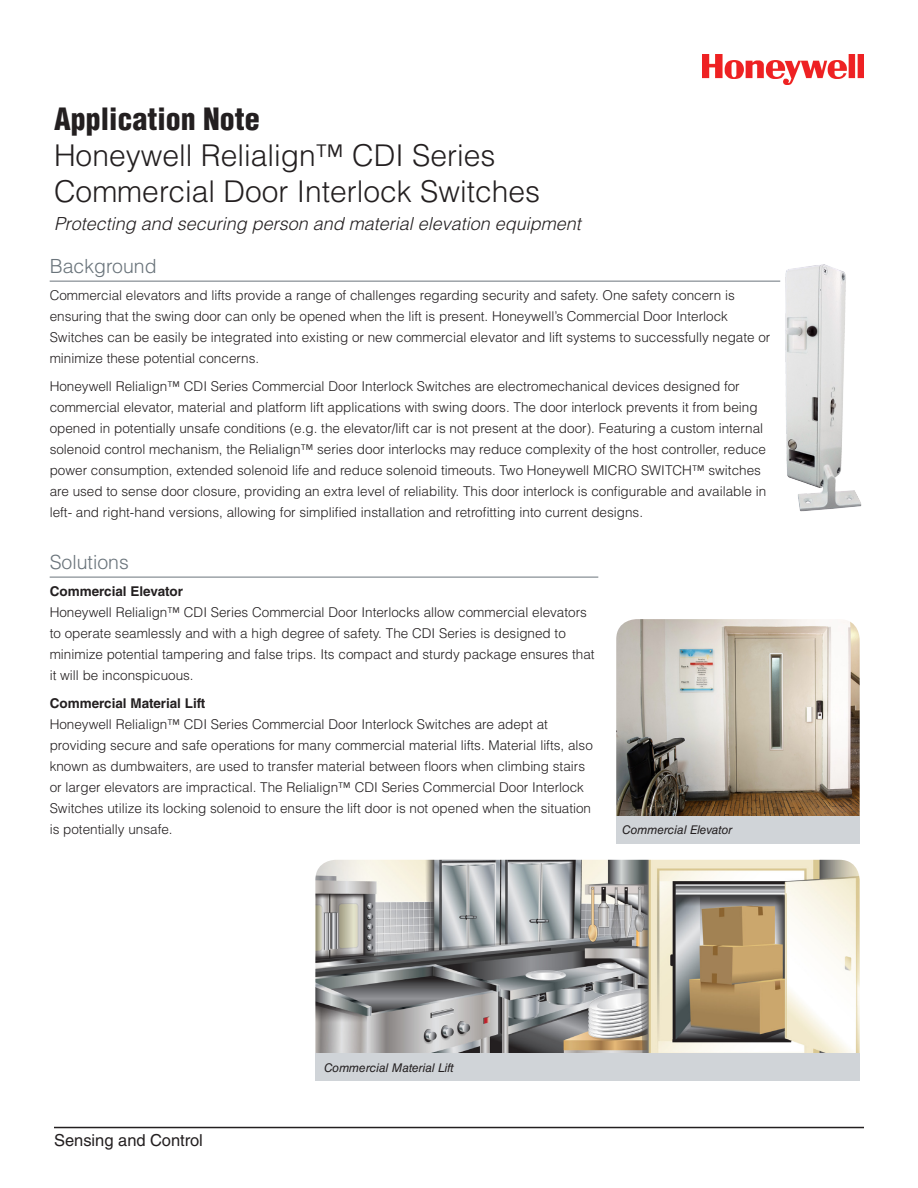
<style>
.page{position:relative;width:918px;height:1188px;background:#fff}
.page>*{position:absolute;margin:0;border:0;box-sizing:border-box;transform-origin:0 0}
.PS_Model_Description{font:300 30px/36px "Helvetica LT Std";color:#231f20}
.PS_Model_Description-2{font:900 condensed 30px "Helvetica LT Std";color:#231f20}
.PS_Body_Copy{font:300 19.5px "Helvetica LT Std";color:#6a747b}
.PS_Model_Description-3{font:italic 300 18px "Helvetica LT Std";color:#231f20}
.t1{font:16.5px "Helvetica LT Std";color:#231f20}
.PS_Model_Description-4{font:300 13.5px/21px "Helvetica LT Std";color:#231f20}
.PS_Body_Copy-2{font:300 13.5px/21px "Helvetica LT Std";color:#231f20}
.PS_Body_Copy-3{font:700 13.5px "Helvetica LT Std";color:#231f20}
.PS_Body_Copy-4{font:italic 12px "Helvetica LT Std";color:#231f20}
</style>
<div class="page">
<img style="left:702px;top:54px;width:162px;height:31px">
<hr style="left:50px;top:281px;width:730px;height:1px;background:#6a747b">
<hr style="left:54px;top:1127px;width:810px;height:1px;background:#231f20">
<hr style="left:50px;top:577px;width:548px;height:1px;background:#6a747b">
<img style="left:780px;top:264px;width:82px;height:248px">
<img style="left:616px;top:619px;width:244px;height:197px">
<div style="left:616px;top:816px;width:244px;height:27px;background:#d0d4d8"></div>
<img style="left:315px;top:860px;width:545px;height:193px">
<div style="left:315px;top:1053px;width:545px;height:27px;background:#d0d4d8"></div>
<p class="PS_Model_Description-2" style="left:54px;top:100px;width:207px">Application Note</p>
<p class="PS_Model_Description" style="left:54px;top:137px;width:488px">Honeywell Relialign™ CDI Series<br>Commercial Door Interlock Switches</p>
<p class="PS_Model_Description-3" style="left:54px;top:212px;width:528px">Protecting and securing person and material elevation equipment</p>
<p class="PS_Body_Copy" style="left:50px;top:254px;width:108px">Background</p>
<p class="PS_Model_Description-4" style="left:50px;top:285px;width:722px">Commercial elevators and lifts provide a range of challenges regarding security and safety. One safety concern is ensuring that the swing door can only be opened when the lift is present. Honeywell’s Commercial Door Interlock Switches can be easily be integrated into existing or new commercial elevator and lift systems to successfully negate or minimize these potential concerns.</p>
<p class="PS_Model_Description-4" style="left:50px;top:376px;width:718px">Honeywell Relialign™ CDI Series Commercial Door Interlock Switches are electromechanical devices designed for commercial elevator, material and platform lift applications with swing doors. The door interlock prevents it from being opened in potentially unsafe conditions (e.g. the elevator/lift car is not present at the door). Featuring a custom internal solenoid control mechanism, the Relialign™ series door interlocks may reduce complexity of the host controller, reduce power consumption, extended solenoid life and reduce solenoid timeouts. Two Honeywell MICRO SWITCH™ switches are used to sense door closure, providing an extra level of reliability. This door interlock is configurable and available in left- and right-hand versions, allowing for simplified installation and retrofitting into current designs.</p>
<p class="PS_Body_Copy" style="left:50px;top:550px;width:81px">Solutions</p>
<p class="PS_Body_Copy-3" style="left:50px;top:583px;width:135px">Commercial Elevator</p>
<p class="PS_Body_Copy-2" style="left:50px;top:602px;width:546px">Honeywell Relialign™ CDI Series Commercial Door Interlocks allow commercial elevators to operate seamlessly and with a high degree of safety. The CDI Series is designed to minimize potential tampering and false trips. Its compact and sturdy package ensures that it will be inconspicuous.</p>
<p class="PS_Body_Copy-3" style="left:50px;top:695px;width:157px">Commercial Material Lift</p>
<p class="PS_Body_Copy-2" style="left:50px;top:713px;width:545px">Honeywell Relialign™ CDI Series Commercial Door Interlock Switches are adept at providing secure and safe operations for many commercial material lifts. Material lifts, also known as dumbwaiters, are used to transfer material between floors when climbing stairs or larger elevators are impractical. The Relialign™ CDI Series Commercial Door Interlock Switches utilize its locking solenoid to ensure the lift door is not opened when the situation is potentially unsafe.</p>
<p class="PS_Body_Copy-4" style="left:622px;top:823px;width:112px">Commercial Elevator</p>
<p class="t1" style="left:54px;top:1130px;width:150px">Sensing and Control</p>
<p class="PS_Body_Copy-4" style="left:324px;top:1061px;width:131px">Commercial Material Lift</p>
</div>
